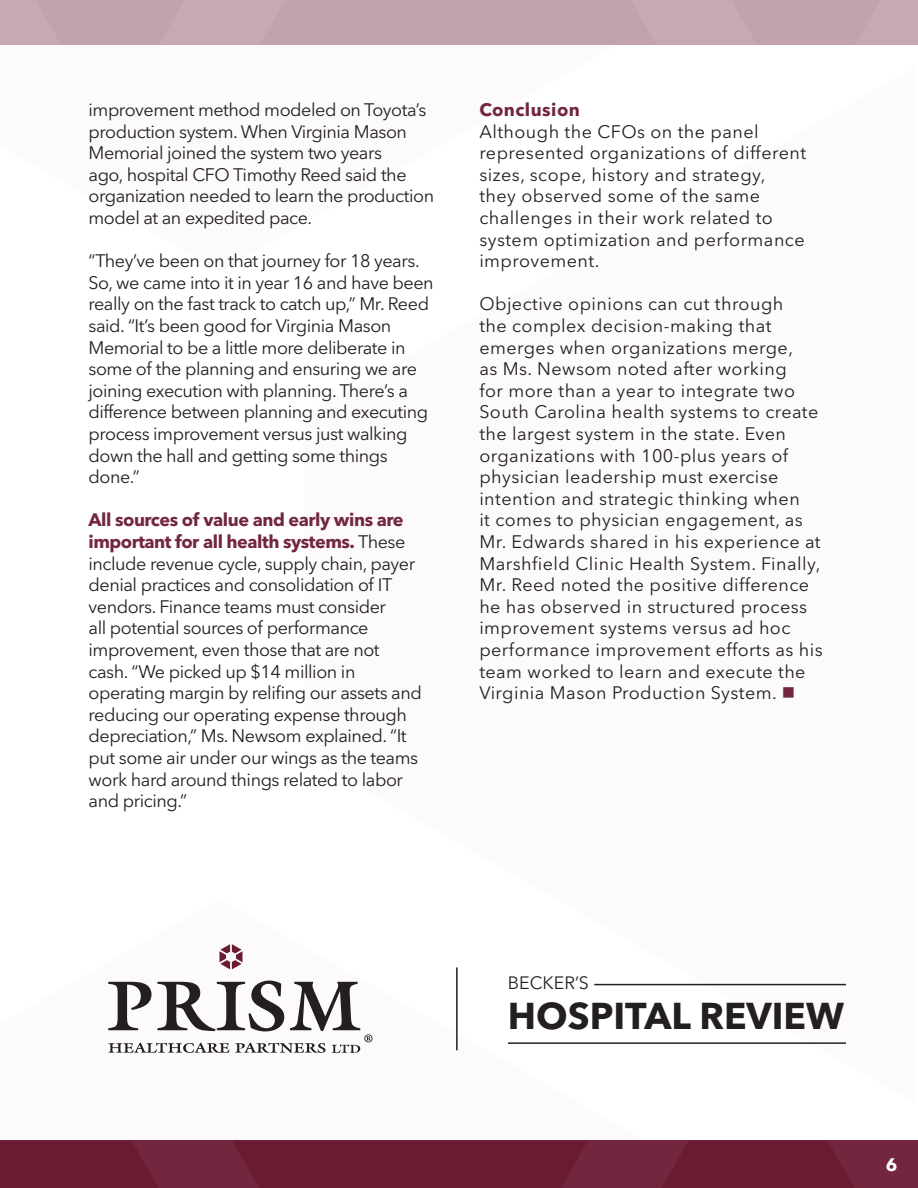
<style>
.page{position:relative;width:918px;height:1188px;background:#fff}
.page>*{position:absolute;margin:0;border:0;box-sizing:border-box;transform-origin:0 0}
.t1{font:700 37.05px "Avenir Next LT Pro";color:#231f20}
.Body{font:18px/21.6px "Avenir Next LT Pro";letter-spacing:-.025em;color:#231f20}
.Body-2{font:18px/21.6px "Avenir Next LT Pro";letter-spacing:.025em;color:#231f20}
.Body-3{font:700 18px "Avenir Next LT Pro";letter-spacing:.025em;color:#72273e}
.t2{font:700 18px "Avenir Next LT Pro";color:#fff}
.t3{font:17.85px "Avenir Next LT Pro";color:#231f20}
.s1{font-weight:700;color:#72273e}
.s2{color:#72273e}
</style>
<div class="page">
<div style="left:0;top:0;width:906px;height:45px;background:#c2a2ab"></div>
<svg style="left:0;top:1141px;width:918px;height:47px;background:#6d1e34"></svg>
<hr style="left:594px;top:984px;width:252px;height:1px;background:#231f20">
<hr style="left:508px;top:1042px;width:338px;height:2px;background:#231f20">
<hr style="left:456px;top:968px;width:2px;height:82px;background:#231f20">
<svg style="left:219px;top:944px;width:24px;height:25px"></svg>
<svg style="left:108px;top:981px;width:264px;height:72px"></svg>
<p class="Body" style="left:89px;top:99px;width:347px">improvement method modeled on Toyota’s production system. When Virginia Mason Memorial joined the system two years<br>ago, hospital CFO Timothy Reed said the organization needed to learn the production model at an expedited pace.</p>
<p class="Body" style="left:89px;top:250px;width:347px">“They’ve been on that journey for 18 years.<br>So, we came into it in year 16 and have been really on the fast track to catch up,” Mr. Reed said. “It’s been good for Virginia Mason Memorial to be a little more deliberate in some of the planning and ensuring we are joining execution with planning. There’s a difference between planning and executing process improvement versus just walking down the hall and getting some things done.”</p>
<p class="Body" style="left:89px;top:509px;width:335px"><span class="s1">All sources of value and early wins are important for all health systems.</span> These include revenue cycle, supply chain, payer denial practices and consolidation of IT vendors. Finance teams must consider<br>all potential sources of performance improvement, even those that are not cash. “We picked up $14 million in operating margin by relifing our assets and reducing our operating expense through depreciation,” Ms. Newsom explained. “It put some air under our wings as the teams work hard around things related to labor and pricing.”</p>
<p class="Body-3" style="left:479px;top:99px;width:102px">Conclusion</p>
<p class="Body-2" style="left:479px;top:120px;width:328px">Although the CFOs on the panel represented organizations of different sizes, scope, history and strategy, they observed some of the same challenges in their work related to system optimization and performance improvement.</p>
<p class="Body-2" style="left:479px;top:293px;width:345px">Objective opinions can cut through<br>the complex decision-making that emerges when organizations merge,<br>as Ms. Newsom noted after working<br>for more than a year to integrate two South Carolina health systems to create the largest system in the state. Even organizations with 100-plus years of physician leadership must exercise intention and strategic thinking when<br>it comes to physician engagement, as Mr. Edwards shared in his experience at Marshfield Clinic Health System. Finally, Mr. Reed noted the positive difference he has observed in structured process improvement systems versus ad hoc performance improvement efforts as his team worked to learn and execute the Virginia Mason Production System. <span class="s2">■</span></p>
<p class="t3" style="left:508px;top:972px;width:82px">BECKER’S</p>
<p class="t1" style="left:508px;top:993px;width:338px">HOSPITAL REVIEW</p>
<p class="t2" style="left:886px;top:1154px;width:13px">6</p>
</div>
